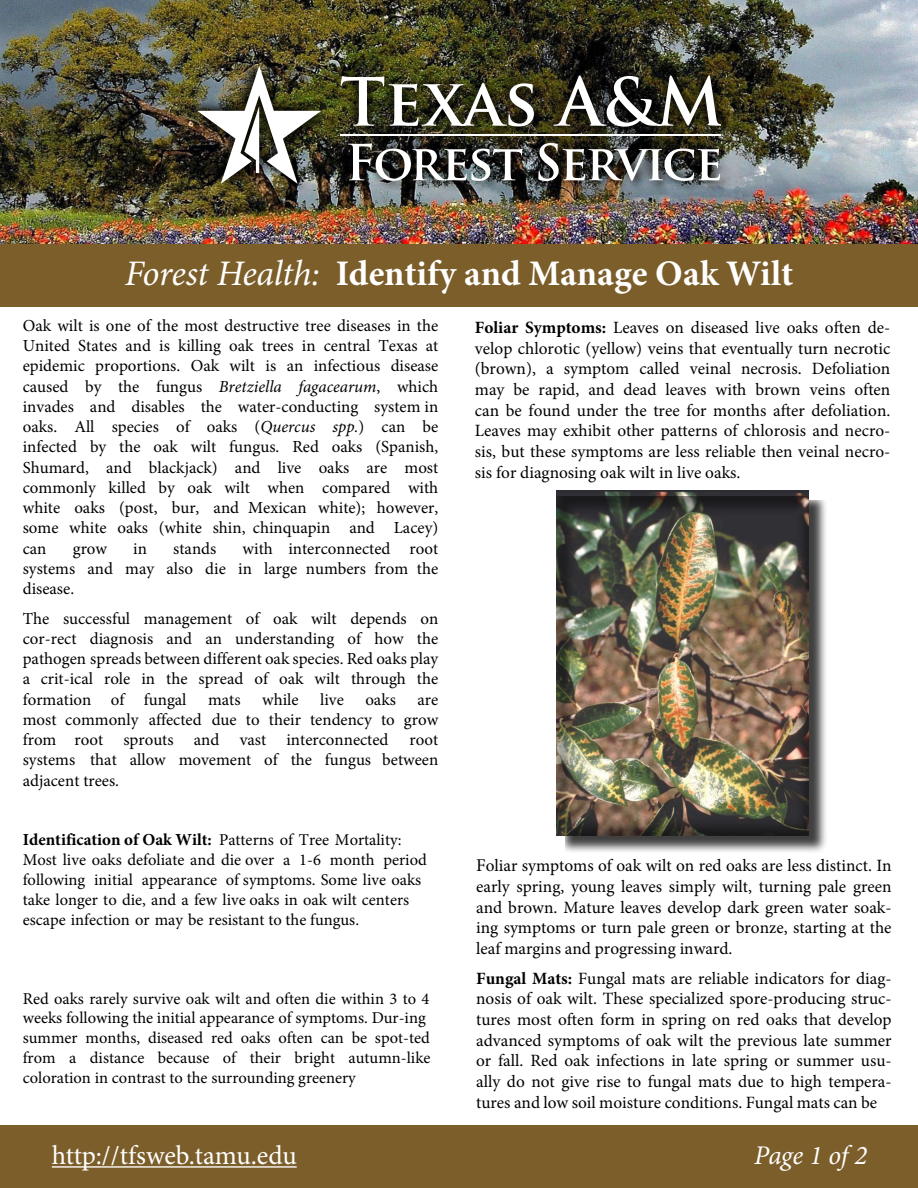
<style>
.page{position:relative;width:918px;height:1188px;background:#fff}
.page>*{position:absolute;margin:0;border:0;box-sizing:border-box;transform-origin:0 0}
.t1{font:700 36px "Minion Pro";color:#fff}
.t2{font:27px "Minion Pro";letter-spacing:-.01em;color:#fff}
.t3{font:italic 27px "Minion Pro";letter-spacing:-.015em;color:#fff}
.t4{font:17.25px/20.7px "Minion Pro";color:#000;text-align:justify}
.t5{font:16.8px/20.2px "Minion Pro";color:#000;text-align:justify}
.t6{font:700 16.8px "Minion Pro";color:#000}
.t7{font:16.5px/19.8px "Minion Pro";color:#000}
.s1{font-weight:400;font-style:italic}
.s2{font-style:italic}
.s3{font-weight:400;font-size:16.5px}
.s4{font-weight:700}
.s5{font-size:18px}
</style>
<div class="page">
<img style="left:0;top:0;width:918px;height:244px">
<div style="left:0;top:244px;width:918px;height:62px;background:#7c5e2a"></div>
<div style="left:195px;top:63px;width:537px;height:132px;background:#000;opacity:.75"></div>
<div style="left:197px;top:66px;width:524px;height:118px;background:#000;opacity:.75"></div>
<img style="left:197px;top:66px;width:124px;height:118px">
<svg style="left:341px;top:76px;width:193px;height:50px"></svg>
<svg style="left:553px;top:75px;width:168px;height:52px"></svg>
<svg style="left:348px;top:143px;width:174px;height:38px"></svg>
<svg style="left:538px;top:143px;width:182px;height:38px"></svg>
<hr style="left:340px;top:135px;width:381px;height:1px;background:#fff">
<div style="left:0;top:1126px;width:918px;height:62px;background:#7c5e2a"></div>
<hr style="left:52px;top:1166px;width:245px;height:2px;background:#fff">
<div style="left:565px;top:501px;width:262px;height:353px;background:#000;opacity:.75"></div>
<div style="left:550px;top:496px;width:271px;height:342px;background:#000;opacity:.5"></div>
<h1 class="t1" style="left:125px;top:248px;width:670px"><span class="s1">Forest Health:</span> Identify and Manage Oak Wilt</h1>
<p class="t5" style="left:23px;top:315px;width:417px">Oak wilt is one of the most destructive tree diseases in the United States and is killing oak trees in central Texas at epidemic proportions. Oak wilt is an infectious disease caused by the fungus <span class="s2">Bretziella fagacearum</span>, which invades and disables the water-conducting system in oaks. All species of oaks (<span class="s2">Quercus spp.</span>) can be infected by the oak wilt fungus. Red oaks (Spanish, Shumard, and blackjack) and live oaks are most commonly killed by oak wilt when compared with white oaks (post, bur, and Mexican white); however, some white oaks (white shin, chinquapin and Lacey) can</p>
<p class="t5" style="left:23px;top:538px;width:417px;text-indent:220px">with interconnected root systems and may also die in large numbers from the disease.</p>
<p class="t5" style="left:23px;top:608px;width:417px">The successful management of oak wilt depends on cor-rect diagnosis and an understanding of how the pathogen spreads between different oak species. Red oaks play a crit-ical role in the spread of oak wilt through the formation of fungal</p>
<p class="t5" style="left:73px;top:538px;width:36px">grow</p>
<p class="t5" style="left:133px;top:538px;width:15px">in</p>
<p class="t5" style="left:173px;top:538px;width:45px">stands</p>
<p class="t5" style="left:208px;top:689px;width:34px">mats</p>
<p class="t5" style="left:262px;top:689px;width:38px">while</p>
<p class="t5" style="left:320px;top:689px;width:25px">live</p>
<p class="t5" style="left:365px;top:689px;width:32px">oaks</p>
<p class="t5" style="left:23px;top:689px;width:417px;text-indent:395px">are most commonly affected due to their tendency to grow from root sprouts and vast interconnected</p>
<p class="t5" style="left:23px;top:730px;width:417px;text-indent:387px">root systems that allow movement of the fungus between adjacent trees.</p>
<p class="t6" style="left:23px;top:828px;width:380px">Identification of Oak Wilt: <span class="s3">Patterns of Tree Mortality:</span></p>
<p class="t7" style="left:23px;top:850px;width:406px">Most live oaks defoliate and die over a 1-6 month period following initial appearance of symptoms. Some live oaks take longer to die, and a few live oaks in oak wilt centers escape infection or may be resistant to the fungus.</p>
<p class="t7" style="left:23px;top:989px;width:409px">Red oaks rarely survive oak wilt and often die within 3 to 4 weeks following the initial appearance of symptoms. Dur-ing summer months, diseased red oaks often can be spot-ted from a distance because of their bright autumn-like coloration in contrast to the surrounding greenery</p>
<p class="t4" style="left:475px;top:317px;width:417px"><span class="s4">Foliar Symptoms:</span> Leaves on diseased live oaks often de&shy;velop chlorotic (yellow) veins that eventually turn necrotic (brown), a symptom called veinal necrosis. Defoliation may be rapid, and dead leaves with brown veins often can be found under the tree for months after defoliation.<br>Leaves may exhibit other patterns of chlorosis and necro&shy;sis, but these symptoms are less reliable then veinal necro&shy;sis for diagnosing oak wilt in live oaks.</p>
<p class="t4" style="left:476px;top:855px;width:417px"><span class="s5">F</span>oliar symptoms of oak wilt on red oaks are less distinct. In early spring, young leaves simply wilt, turning pale green and brown. Mature leaves develop dark green water soak&shy;ing symptoms or turn pale green or bronze, starting at the leaf margins and progressing inward.</p>
<p class="t4" style="left:476px;top:968px;width:417px"><span class="s4">Fungal Mats:</span> Fungal mats are reliable indicators for diag&shy;nosis of oak wilt. These specialized spore-producing struc&shy;tures most often form in spring on red oaks that develop advanced symptoms of oak wilt the previous late summer or fall. Red oak infections in late spring or summer usu&shy;ally do not give rise to fungal mats due to high tempera&shy;tures and low soil moisture conditions. Fungal mats can be</p>
<h2 class="t2" style="left:52px;top:1138px;width:246px">http://tfsweb.tamu.edu</h2>
<h2 class="t3" style="left:754px;top:1137px;width:115px">Page 1 of 2</h2>
</div>
